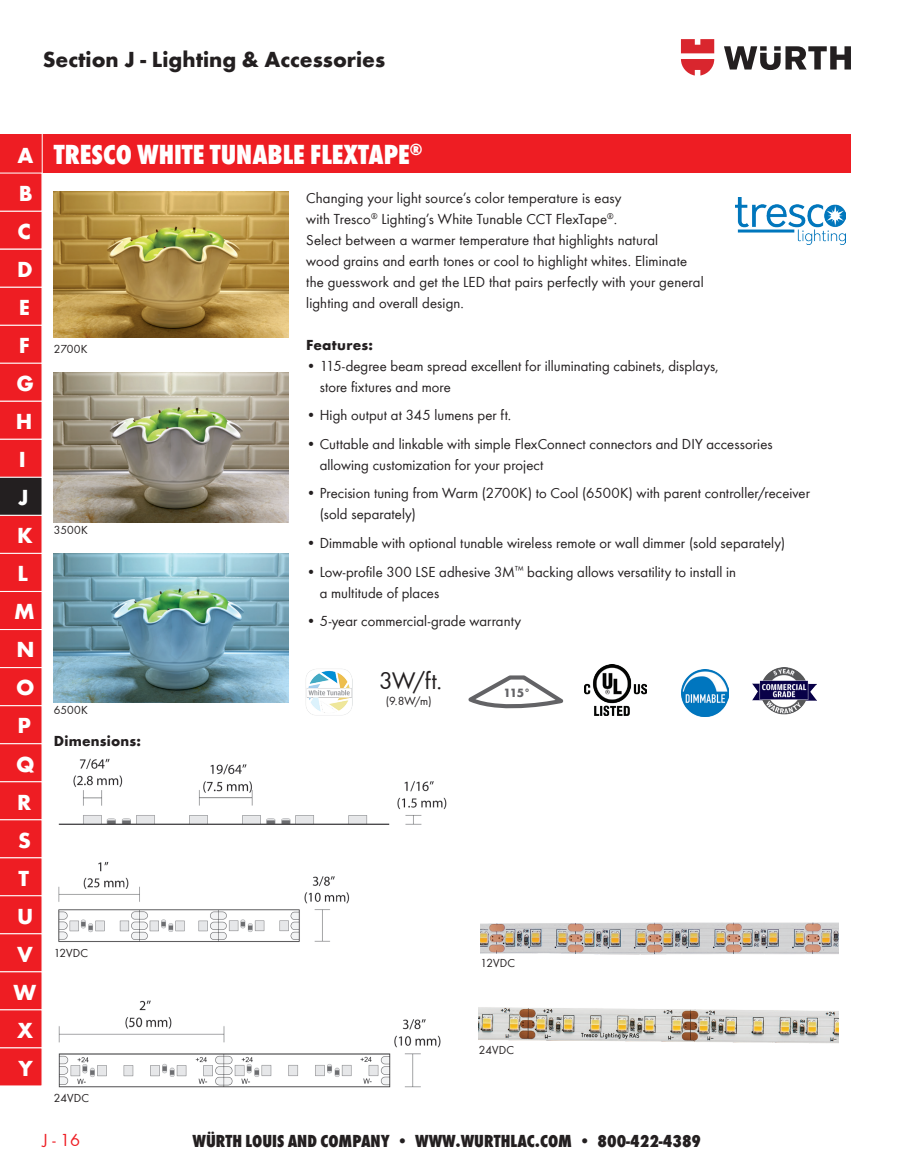
<style>
.page{position:relative;width:905px;height:1175px;background:#fff}
.page>*{position:absolute;margin:0;border:0;box-sizing:border-box;transform-origin:0 0}
.t1{font:800 condensed 28.5px "Wuerth";color:#fff}
.t2{font:24.75px "Wuerth";color:#231f20}
.t3{font:700 22.5px "Wuerth";color:#231f20}
.t4{font:700 22.5px/38px "Wuerth";color:#fff}
.t5{font:800 condensed 18px "Wuerth";color:#231f20}
.t6{font:18px "Wuerth";color:#ee1d23}
.t7{font:15px/21px "Wuerth";letter-spacing:.005em;color:#231f20}
.t8{font:700 15px "Wuerth";letter-spacing:.015em;color:#231f20}
.t9{font:700 12.45px "Wuerth";color:#636366}
.t10{font:12px "Wuerth";letter-spacing:.01em;color:#231f20}
</style>
<div class="page">
<svg style="left:724px;top:46px;width:126px;height:24px"></svg>
<svg style="left:681px;top:39px;width:33px;height:36px"></svg>
<div style="left:0;top:134px;width:850px;height:39px;background:#ee1d23"></div>
<svg style="left:0;top:173px;width:42px;height:913px;background:#e62429"></svg>
<hr style="left:42px;top:132px;width:1px;height:955px;background:#fff">
<img style="left:54px;top:191px;width:235px;height:147px">
<img style="left:54px;top:372px;width:235px;height:150px">
<img style="left:54px;top:553px;width:235px;height:149px">
<img style="left:735px;top:198px;width:110px;height:46px">
<img style="left:306px;top:669px;width:47px;height:46px">
<svg style="left:468px;top:675px;width:96px;height:34px"></svg>
<img style="left:58px;top:862px;width:292px;height:80px">
<img style="left:58px;top:1000px;width:383px;height:88px">
<img style="left:58px;top:758px;width:389px;height:67px">
<img style="left:480px;top:922px;width:358px;height:33px">
<img style="left:479px;top:1007px;width:359px;height:37px">
<img style="left:681px;top:669px;width:48px;height:47px">
<img style="left:584px;top:665px;width:62px;height:50px">
<img style="left:752px;top:667px;width:64px;height:48px">
<h3 class="t3" style="left:43px;top:43px;width:344px">Section J - Lighting &amp; Accessories</h3>
<h3 class="t4" style="left:18px;top:134px;width:17px">A</h3>
<h1 class="t1" style="left:54px;top:135px;width:370px">TRESCO WHITE TUNABLE FLEXTAPE<sup>®</sup></h1>
<h3 class="t4" style="left:19px;top:172px;width:15px">B</h3>
<h3 class="t4" style="left:14px;top:211px;width:24px">C<br>D<br>E<br>F<br>G<br>H<br>I<br>J<br>K<br>L<br>M<br>N<br>O<br>P<br>Q<br>R<br>S<br>T<br>U<br>V<br>W<br>X<br>Y</h3>
<p class="t10" style="left:54px;top:341px;width:35px">2700K</p>
<p class="t10" style="left:54px;top:522px;width:35px">3500K</p>
<p class="t10" style="left:54px;top:701px;width:36px">6500K</p>
<p class="t8" style="left:54px;top:730px;width:89px">Dimensions:</p>
<p class="t10" style="left:54px;top:944px;width:36px">12VDC</p>
<p class="t10" style="left:54px;top:1089px;width:37px">24VDC</p>
<p class="t6" style="left:43px;top:1127px;width:39px">J - 16</p>
<p class="t7" style="left:306px;top:187px;width:399px">Changing your light source’s color temperature is easy<br>with Tresco<sup>®</sup> Lighting’s White Tunable CCT FlexTape<sup>®</sup>.<br>Select between a warmer temperature that highlights natural<br>wood grains and earth tones or cool to highlight whites. Eliminate the guesswork and get the LED that pairs perfectly with your general lighting and overall design.</p>
<p class="t8" style="left:306px;top:333px;width:68px">Features:</p>
<p class="t7" style="left:320px;top:354px;width:400px;text-indent:-14px">• 115-degree beam spread excellent for illuminating cabinets, displays, store fixtures and more</p>
<p class="t7" style="left:306px;top:404px;width:207px">• High output at 345 lumens per ft.</p>
<p class="t7" style="left:320px;top:432px;width:454px;text-indent:-14px">• Cuttable and linkable with simple FlexConnect connectors and DIY accessories allowing customization for your project</p>
<p class="t7" style="left:320px;top:482px;width:492px;text-indent:-14px">• Precision tuning from Warm (2700K) to Cool (6500K) with parent controller/receiver (sold separately)</p>
<p class="t7" style="left:306px;top:532px;width:480px">• Dimmable with optional tunable wireless remote or wall dimmer (sold separately)</p>
<p class="t7" style="left:320px;top:560px;width:418px;text-indent:-14px">• Low-profile 300 LSE adhesive 3M<sup>™</sup> backing allows versatility to install in a multitude of places</p>
<p class="t7" style="left:306px;top:610px;width:216px">• 5-year commercial-grade warranty</p>
<h2 class="t2" style="left:379px;top:663px;width:64px">3W/ft.</h2>
<p class="t10" style="left:386px;top:693px;width:47px">(9.8W/m)</p>
<p class="t9" style="left:503px;top:683px;width:29px">115°</p>
<p class="t10" style="left:480px;top:954px;width:36px">12VDC</p>
<p class="t10" style="left:479px;top:1042px;width:37px">24VDC</p>
<p class="t5" style="left:192px;top:1128px;width:510px">WÜRTH LOUIS AND COMPANY • WWW.WURTHLAC.COM • 800-422-4389</p>
</div>
